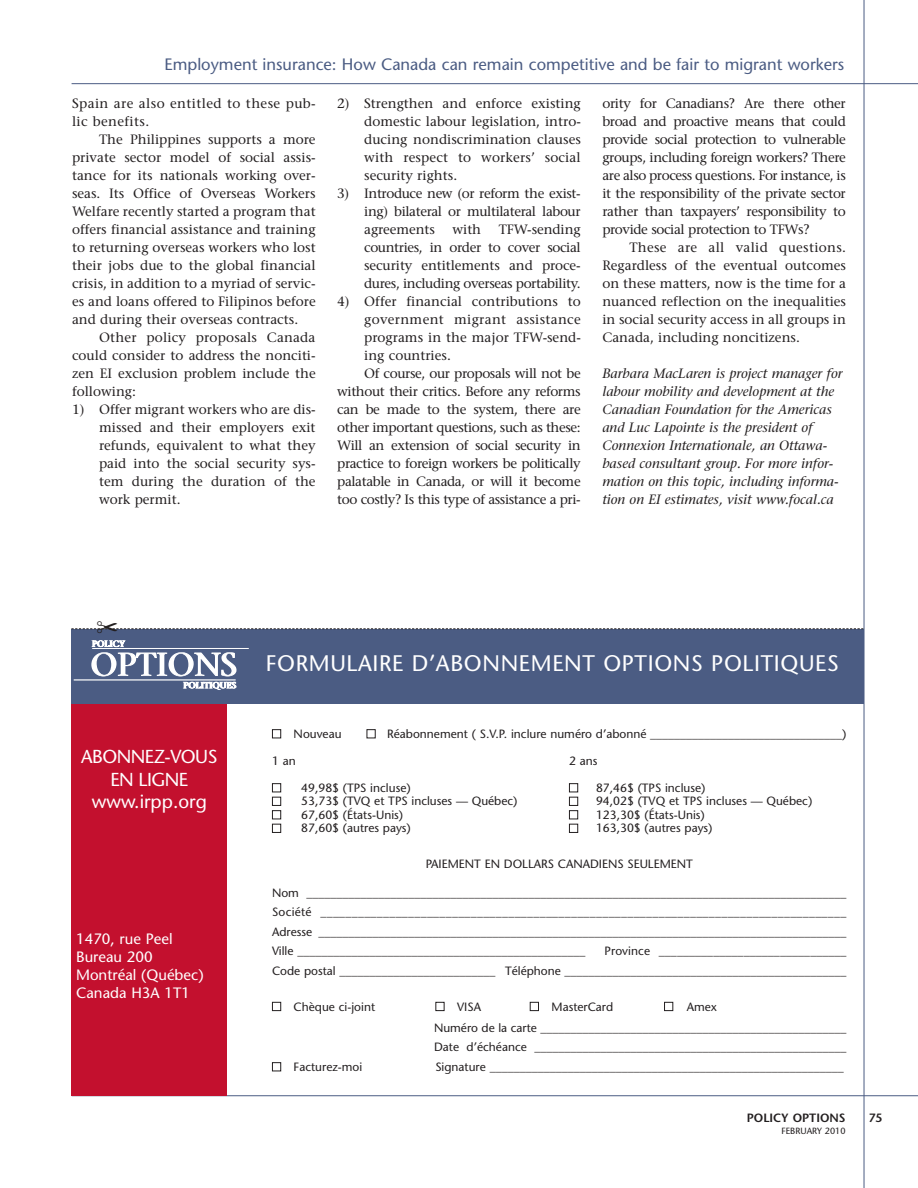
<style>
.page{position:relative;width:918px;height:1188px;background:#fff}
.page>*{position:absolute;margin:0;border:0;box-sizing:border-box;transform-origin:0 0}
.t1{font:22.5px "Stone Sans";letter-spacing:.03em;color:#fff}
.t2{font:18.75px/22.5px "Stone Sans";letter-spacing:-.03em;color:#fff;text-align:center}
.t3{font:16.5px "Stone Sans";color:#4b5c83}
.t4{font:15px/18px "Stone Sans";color:#fff}
.t5{font:13.5px/18px "Stone Serif";letter-spacing:-.005em;color:#231f20;text-align:justify}
.t6{font:13.5px "Stone Serif";letter-spacing:-.03em;color:#231f20}
.t7{font:italic 13.5px/18px "Stone Serif";color:#231f20}
.t8{font:13.5px/18px "Stone Serif";letter-spacing:.03em;color:#231f20}
.t9{font:13.5px "Stone Serif";letter-spacing:.025em;color:#231f20}
.t10{font:12px/19.5px "Stone Sans";color:#231f20;text-align:justify}
.t11{font:600 12px "Stone Sans";color:#231f20}
.t12{font:9px "Stone Sans";color:#231f20}
.s1{color:#fff}
</style>
<div class="page">
<hr style="left:72px;top:83px;width:846px;height:1px;background:#4b5c83">
<hr style="left:72px;top:1095px;width:846px;height:1px;background:#4b5c83">
<div style="left:72px;top:703px;width:155px;height:392px;background:#c3102e"></div>
<div style="left:71px;top:629px;width:793px;height:74px;background:#4b5c83"></div>
<svg style="left:183px;top:682px;width:53px;height:8px"></svg>
<svg style="left:92px;top:640px;width:144px;height:36px"></svg>
<hr style="left:92px;top:648px;width:157px;height:1px;background:#fff">
<hr style="left:74px;top:680px;width:162px;height:1px;background:#fff">
<hr style="left:864px;top:0;width:1px;height:1188px;background:#4b5c83">
<svg style="left:71px;top:621px;width:793px;height:9px"></svg>
<p class="t3" style="left:165px;top:58px;width:681px">Employment insurance: How Canada can remain competitive and be fair to migrant workers</p>
<p class="t8" style="left:72px;top:96px;width:245px">Spain are also entitled to these pub&shy;lic benefits.</p>
<p class="t5" style="left:72px;top:132px;width:245px;text-indent:27px">The Philippines supports a more private sector model of social assis&shy;tance for its nationals working over&shy;seas. Its Office of Overseas Workers Welfare recently started a program that offers financial assistance and training to returning overseas workers who lost their jobs due to the global financial crisis, in addition to a myriad of servic&shy;es and loans offered to Filipinos before and during their overseas contracts.</p>
<p class="t5" style="left:72px;top:330px;width:245px;text-indent:27px">Other policy proposals Canada could consider to address the nonciti&shy;zen EI exclusion problem include the following:</p>
<p class="t5" style="left:99px;top:402px;width:218px;text-indent:-27px">1) Offer migrant workers who are dis&shy;missed and their employers exit refunds, equivalent to what they paid into the social security sys&shy;tem during the duration of the work permit.</p>
<p class="t5" style="left:364px;top:96px;width:218px;text-indent:-27px">2) Strengthen and enforce existing domestic labour legislation, intro&shy;ducing nondiscrimination clauses with respect to workers’ social security rights.</p>
<p class="t5" style="left:364px;top:186px;width:218px;text-indent:-27px">3) Introduce new (or reform the exist&shy;ing) bilateral or multilateral labour agreements</p>
<p class="t5" style="left:364px;top:222px;width:218px;text-indent:135px">TFW-sending countries, in order to cover social security entitlements and proce&shy;dures, including overseas portability.</p>
<p class="t5" style="left:337px;top:294px;width:245px">4) Offer financial contributions to</p>
<p class="t9" style="left:364px;top:314px;width:218px">government migrant assistance</p>
<p class="t5" style="left:364px;top:330px;width:218px">programs in the major TFW-send-</p>
<p class="t5" style="left:364px;top:348px;width:88px">ing countries.</p>
<p class="t6" style="left:364px;top:368px;width:218px">Of course, our proposals will not be</p>
<p class="t6" style="left:337px;top:386px;width:245px">without their critics. Before any reforms</p>
<p class="t6" style="left:337px;top:404px;width:245px">can be made to the system, there are</p>
<p class="t6" style="left:337px;top:422px;width:245px">other important questions, such as these:</p>
<p class="t6" style="left:337px;top:440px;width:245px">Will an extension of social security in</p>
<p class="t6" style="left:337px;top:458px;width:245px">practice to foreign workers be politically</p>
<p class="t6" style="left:337px;top:476px;width:245px">palatable in Canada, or will it become</p>
<p class="t6" style="left:337px;top:494px;width:245px">too costly? Is this type of assistance a pri-</p>
<p class="t5" style="left:453px;top:222px;width:30px">with</p>
<p class="t5" style="left:602px;top:96px;width:245px">ority for Canadians? Are there other broad and proactive means that could provide social protection to vulnerable groups, including foreign workers? There are also process questions. For instance, is it the responsibility of the private sector rather than taxpayers’ responsibility to provide social protection to TFWs?</p>
<p class="t5" style="left:602px;top:240px;width:245px;text-indent:27px">These are all valid questions.<br>Regardless of the eventual outcomes on these matters, now is the time for a nuanced reflection on the inequalities in social security access in all groups in Canada, including noncitizens.</p>
<p class="t7" style="left:602px;top:366px;width:242px">Barbara MacLaren is project manager for labour mobility and development at the Canadian Foundation for the Americas and Luc Lapointe is the president of Connexion Internationale, an Ottawa&shy;based consultant group. For more infor&shy;mation on this topic, including informa&shy;tion on EI estimates, visit www.focal.ca</p>
<h2 class="t2" style="left:81px;top:747px;width:138px">ABONNEZ-VOUS<br>EN LIGNE www.irpp.org</h2>
<p class="t4" style="left:76px;top:932px;width:129px">1470, rue Peel<br>Bureau 200<br>Montréal (Québec)<br>Canada H3A 1T1</p>
<h1 class="t1" style="left:266px;top:655px;width:575px">FORMULAIRE D’ABONNEMENT OPTIONS POLITIQUES</h1>
<p class="t10" style="left:272px;top:725px;width:71px"><span class="s1">■</span> Nouveau</p>
<p class="t10" style="left:367px;top:725px;width:481px"><span class="s1">■</span> Réabonnement ( S.V.P. inclure numéro d’abonné ________________________________)</p>
<p class="t10" style="left:272px;top:752px;width:25px">1 an</p>
<p class="t10" style="left:569px;top:752px;width:30px">2 ans</p>
<p class="t10" style="left:272px;top:779px;width:140px"><span class="s1">■</span> 49,98$ (TPS incluse)</p>
<p class="t10" style="left:569px;top:779px;width:138px"><span class="s1">■</span> 87,46$ (TPS incluse)</p>
<p class="t10" style="left:272px;top:793px;width:247px"><span class="s1">■</span> 53,73$ (TVQ et TPS incluses — Québec)</p>
<p class="t10" style="left:569px;top:793px;width:245px"><span class="s1">■</span> 94,02$ (TVQ et TPS incluses — Québec)</p>
<p class="t10" style="left:272px;top:806px;width:133px"><span class="s1">■</span> 67,60$ (États-Unis)</p>
<p class="t10" style="left:569px;top:806px;width:137px"><span class="s1">■</span> 123,30$ (États-Unis)</p>
<p class="t10" style="left:272px;top:820px;width:140px"><span class="s1">■</span> 87,60$ (autres pays)</p>
<p class="t10" style="left:569px;top:820px;width:145px"><span class="s1">■</span> 163,30$ (autres pays)</p>
<p class="t10" style="left:426px;top:856px;width:269px">PAIEMENT EN DOLLARS CANADIENS SEULEMENT</p>
<p class="t10" style="left:272px;top:884px;width:576px">Nom __________________________________________________________________________________________ Société ____________________________________________________________________________________ Adresse ________________________________________________________________________________________ Ville ________________________________________________</p>
<p class="t10" style="left:272px;top:943px;width:576px;text-align:right">Province _______________________________<br>Code postal __________________________ Téléphone _______________________________________________</p>
<p class="t10" style="left:272px;top:998px;width:105px"><span class="s1">■</span> Chèque ci-joint</p>
<p class="t10" style="left:435px;top:998px;width:47px"><span class="s1">■</span> VISA</p>
<p class="t10" style="left:530px;top:998px;width:85px"><span class="s1">■</span> MasterCard</p>
<p class="t10" style="left:434px;top:997px;width:414px;line-height:21.3px;text-indent:230px"><span class="s1">■</span> Amex<br>Numéro de la carte ___________________________________________________</p>
<p class="t10" style="left:434px;top:1039px;width:414px">Date d’échéance ____________________________________________________</p>
<p class="t10" style="left:272px;top:1058px;width:92px"><span class="s1">■</span> Facturez-moi</p>
<p class="t10" style="left:435px;top:1058px;width:410px">Signature ___________________________________________________________</p>
<p class="t11" style="left:747px;top:1113px;width:100px">POLICY OPTIONS</p>
<p class="t12" style="left:782px;top:1127px;width:66px">FEBRUARY 2010</p>
<p class="t11" style="left:869px;top:1113px;width:15px">75</p>
</div>
